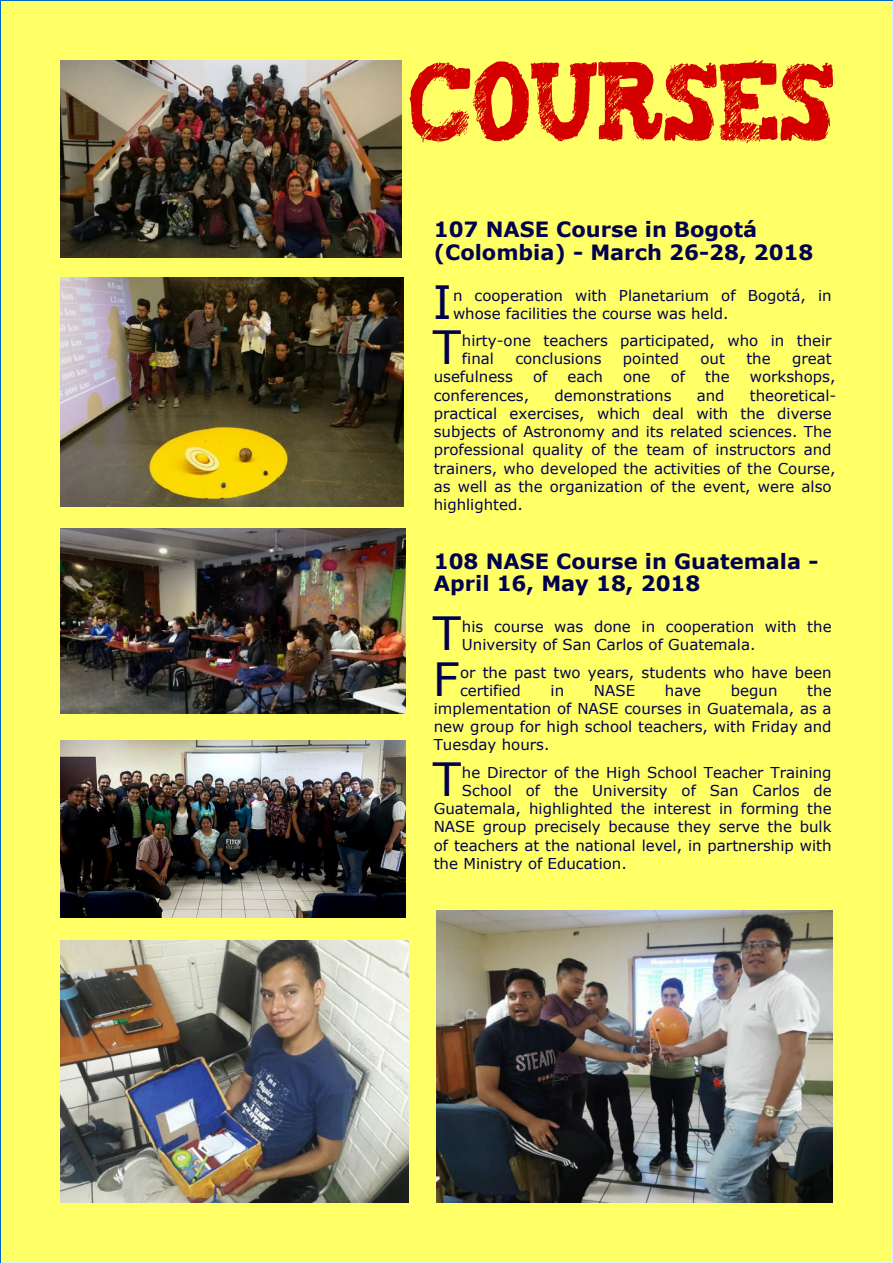
<style>
.page{position:relative;width:893px;height:1263px;background:#fff}
.page>*{position:absolute;margin:0;border:0;box-sizing:border-box;transform-origin:0 0}
.t1{font:45.75px "Verdana";color:#000050}
.t2{font:700 21px/22.5px "Verdana";color:#000050}
.t3{font:15px/18.3px "Verdana";color:#000050}
</style>
<div class="page">
<div style="left:1px;top:1px;width:891px;height:1261px;background:#ff6"></div>
<img style="left:60px;top:60px;width:342px;height:197px">
<img style="left:60px;top:277px;width:344px;height:229px">
<img style="left:60px;top:740px;width:345px;height:178px">
<img style="left:60px;top:528px;width:345px;height:185px">
<img style="left:436px;top:910px;width:397px;height:293px">
<svg style="left:410px;top:60px;width:423px;height:83px"></svg>
<img style="left:60px;top:940px;width:348px;height:263px">
<h2 class="t2" style="left:434px;top:218px;width:381px">107 NASE Course in Bogotá (Colombia) - March 26-28, 2018</h2>
<h1 class="t1" style="left:433px;top:273px;width:21px">I</h1>
<p class="t3" style="left:453px;top:285px;width:380px">n cooperation with Planetarium of Bogotá, in whose facilities the course was held.</p>
<h1 class="t1" style="left:433px;top:318px;width:30px">T</h1>
<p class="t3" style="left:462px;top:331px;width:371px">hirty-one teachers participated, who in their final</p>
<p class="t3" style="left:515px;top:349px;width:88px">conclusions</p>
<p class="t3" style="left:623px;top:349px;width:58px">pointed</p>
<p class="t3" style="left:700px;top:349px;width:26px">out</p>
<p class="t3" style="left:746px;top:349px;width:26px">the</p>
<p class="t3" style="left:792px;top:349px;width:41px">great</p>
<p class="t3" style="left:434px;top:367px;width:81px">usefulness</p>
<p class="t3" style="left:533px;top:367px;width:16px">of</p>
<p class="t3" style="left:568px;top:367px;width:37px">each</p>
<p class="t3" style="left:623px;top:367px;width:29px">one</p>
<p class="t3" style="left:671px;top:367px;width:16px">of</p>
<p class="t3" style="left:705px;top:367px;width:26px">the</p>
<p class="t3" style="left:750px;top:367px;width:87px">workshops,</p>
<p class="t3" style="left:434px;top:386px;width:97px">conferences,</p>
<p class="t3" style="left:554px;top:386px;width:119px">demonstrations</p>
<p class="t3" style="left:697px;top:386px;width:29px">and</p>
<p class="t3" style="left:434px;top:386px;width:404px;text-indent:316px">theoretical&shy;practical exercises, which deal with the diverse subjects of Astronomy and its related sciences. The professional quality of the team of instructors and trainers, who developed the activities of the Course, as well as the organization of the event, were also highlighted.</p>
<h2 class="t2" style="left:434px;top:549px;width:386px">108 NASE Course in Guatemala -<br>April 16, May 18, 2018</h2>
<h1 class="t1" style="left:433px;top:604px;width:30px">T</h1>
<p class="t3" style="left:462px;top:617px;width:371px">his course was done in cooperation with the<br>University of San Carlos of Guatemala.</p>
<h1 class="t1" style="left:433px;top:650px;width:28px">F</h1>
<p class="t3" style="left:460px;top:662px;width:373px">or the past two years, students who have been certified</p>
<p class="t3" style="left:434px;top:681px;width:399px;text-align:justify;text-indent:374px">the implementation of NASE courses in Guatemala, as a new group for high school teachers, with Friday and Tuesday hours.</p>
<h1 class="t1" style="left:433px;top:750px;width:30px">T</h1>
<p class="t3" style="left:462px;top:762px;width:371px">he Director of the High School Teacher Training</p>
<p class="t3" style="left:551px;top:681px;width:15px">in</p>
<p class="t3" style="left:594px;top:681px;width:43px">NASE</p>
<p class="t3" style="left:665px;top:681px;width:38px">have</p>
<p class="t3" style="left:731px;top:681px;width:48px">begun</p>
<p class="t3" style="left:462px;top:781px;width:371px">School of the University of San Carlos de</p>
<p class="t3" style="left:434px;top:799px;width:399px">Guatemala, highlighted the interest in forming the</p>
<p class="t3" style="left:434px;top:817px;width:399px">NASE group precisely because they serve the bulk</p>
<p class="t3" style="left:434px;top:835px;width:399px">of teachers at the national level, in partnership with</p>
<p class="t3" style="left:434px;top:854px;width:195px">the Ministry of Education.</p>
</div>
